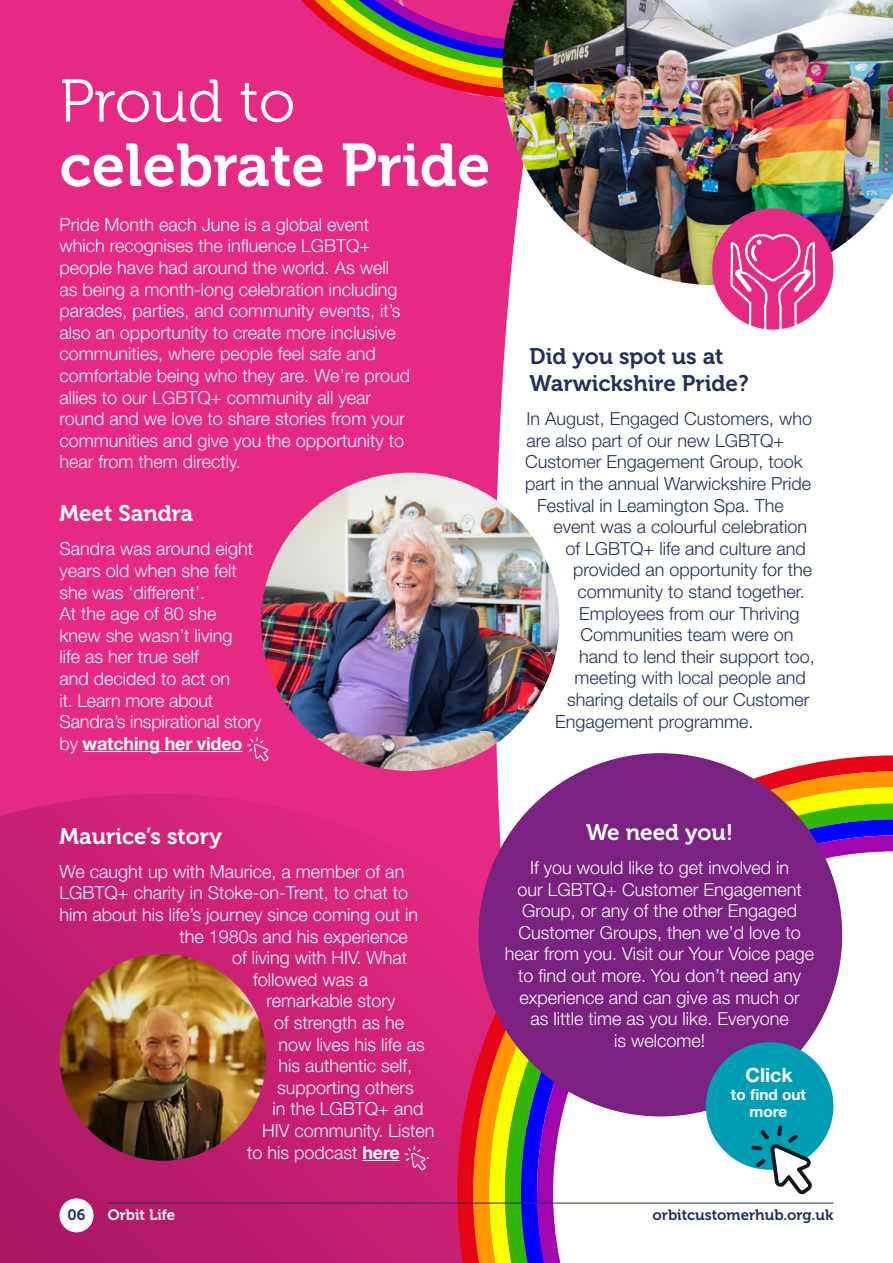
<style>
.page{position:relative;width:893px;height:1263px;background:#fff}
.page>*{position:absolute;margin:0;border:0;box-sizing:border-box;transform-origin:0 0}
.t1{font:60px "Museo 700";color:#fff}
.t2{font:60px "Museo 300";color:#fff}
.t3{font:22.5px "Museo 700";color:#fff}
.t4{font:22.5px/27px "Museo 700";color:#222f5d}
.t5{font:700 19.65px "Helvetica Neue LT Pro";color:#fff}
.t6{font:300 18px/21.6px "Helvetica Neue LT Pro";color:#fff}
.t7{font:300 18px "Helvetica Neue LT Pro";color:#222f5d}
.t8{font:700 15.3px/17.5px "Helvetica Neue LT Pro";color:#fff;text-align:center}
.t9{font:15px "Museo 700";color:#222f5d}
.t10{font:15px "Museo 700";color:#fff}
.s1{font-weight:700}
</style>
<div class="page">
<div style="left:0;top:0;width:558px;height:755px;background:#e62984"></div>
<svg style="left:0;top:738px;width:495px;height:525px;background:#cc2176"></svg>
<svg style="left:218px;top:0;width:284px;height:102px;background:#d03f6c"></svg>
<img style="left:502px;top:0;width:391px;height:285px">
<img style="left:60px;top:954px;width:206px;height:207px;border-radius:103px">
<img style="left:261px;top:473px;width:298px;height:298px;border-radius:149px">
<svg style="left:457px;top:755px;width:436px;height:508px"></svg>
<svg style="left:473px;top:771px;width:420px;height:492px;background:#ee5c53"></svg>
<svg style="left:489px;top:787px;width:404px;height:476px;background:#f7b833"></svg>
<svg style="left:505px;top:803px;width:388px;height:460px;background:#89cd1c"></svg>
<svg style="left:521px;top:819px;width:372px;height:444px;background:#173caf"></svg>
<svg style="left:537px;top:835px;width:356px;height:428px"></svg>
<hr style="left:83px;top:751px;width:159px;height:1px;background:#fff">
<svg style="left:247px;top:737px;width:21px;height:24px"></svg>
<div style="left:712px;top:208px;width:121px;height:122px;background:#e62984;border-radius:50%"></div>
<svg style="left:730px;top:234px;width:85px;height:95px"></svg>
<div style="left:479px;top:753px;width:363px;height:363px;background:#7a2182;border-radius:50%"></div>
<hr style="left:362px;top:1160px;width:38px;height:1px;background:#fff">
<svg style="left:404px;top:1146px;width:22px;height:24px"></svg>
<hr style="left:108px;top:1203px;width:725px;height:1px;background:#222f5d">
<div style="left:60px;top:1198px;width:34px;height:34px;background:#fff;border-radius:50%"></div>
<div style="left:706px;top:1042px;width:127px;height:128px;background:#009eb5;border-radius:50%"></div>
<svg style="left:751px;top:1125px;width:61px;height:69px"></svg>
<h1 class="t2" style="left:60px;top:69px;width:237px">Proud to</h1>
<h1 class="t1" style="left:60px;top:132px;width:432px">celebrate Pride</h1>
<p class="t6" style="left:60px;top:213px;width:352px">Pride Month each June is a global event which recognises the influence LGBTQ+ people have had around the world. As well as being a month-long celebration including parades, parties, and community events, it’s also an opportunity to create more inclusive communities, where people feel safe and comfortable being who they are. We’re proud allies to our LGBTQ+ community all year round and we love to share stories from your communities and give you the opportunity to hear from them directly.</p>
<p class="t3" style="left:60px;top:501px;width:135px">Meet Sandra</p>
<p class="t6" style="left:60px;top:538px;width:203px">Sandra was around eight years old when she felt she was ‘different’.<br>At the age of 80 she knew she wasn’t living<br>life as her true self<br>and decided to act on<br>it. Learn more about<br>Sandra’s inspirational story by <span class="s1">watching her video</span></p>
<p class="t4" style="left:530px;top:343px;width:221px">Did you spot us at<br>Warwickshire Pride?</p>
<p class="t7" style="left:527px;top:408px;width:287px">In August, Engaged Customers, who</p>
<p class="t7" style="left:527px;top:429px;width:259px">are also part of our new LGBTQ+</p>
<p class="t7" style="left:525px;top:451px;width:279px">Customer Engagement Group, took</p>
<p class="t7" style="left:525px;top:473px;width:288px">part in the annual Warwickshire Pride</p>
<p class="t7" style="left:537px;top:494px;width:248px">Festival in Leamington Spa. The</p>
<p class="t7" style="left:554px;top:516px;width:255px">event was a colourful celebration</p>
<p class="t7" style="left:566px;top:537px;width:242px">of LGBTQ+ life and culture and</p>
<p class="t7" style="left:573px;top:559px;width:241px">provided an opportunity for the</p>
<p class="t7" style="left:578px;top:581px;width:229px">community to stand together.</p>
<p class="t7" style="left:579px;top:602px;width:222px">Employees from our Thriving</p>
<p class="t7" style="left:581px;top:624px;width:215px">Communities team were on</p>
<p class="t7" style="left:579px;top:645px;width:237px">hand to lend their support too,</p>
<p class="t7" style="left:575px;top:667px;width:233px">meeting with local people and</p>
<p class="t7" style="left:567px;top:689px;width:244px">sharing details of our Customer</p>
<p class="t7" style="left:555px;top:710px;width:200px">Engagement programme.</p>
<p class="t3" style="left:60px;top:823px;width:164px">Maurice’s story</p>
<p class="t6" style="left:60px;top:860px;width:346px">We caught up with Maurice, a member of an</p>
<p class="t6" style="left:60px;top:882px;width:350px">LGBTQ+ charity in Stoke-on-Trent, to chat to</p>
<p class="t6" style="left:60px;top:903px;width:360px">him about his life’s journey since coming out in</p>
<p class="t6" style="left:180px;top:925px;width:230px">the 1980s and his experience</p>
<p class="t6" style="left:232px;top:947px;width:177px">of living with HIV. What</p>
<p class="t6" style="left:253px;top:968px;width:117px">followed was a</p>
<p class="t6" style="left:267px;top:990px;width:131px">remarkable story</p>
<p class="t6" style="left:274px;top:1011px;width:132px">of strength as he</p>
<p class="t6" style="left:279px;top:1033px;width:148px">now lives his life as</p>
<p class="t6" style="left:279px;top:1055px;width:135px">his authentic self,</p>
<p class="t6" style="left:277px;top:1076px;width:138px">supporting others</p>
<p class="t6" style="left:273px;top:1098px;width:152px">in the LGBTQ+ and</p>
<p class="t6" style="left:262px;top:1119px;width:174px">HIV community. Listen</p>
<p class="t6" style="left:247px;top:1141px;width:154px">to his podcast <span class="s1">here</span></p>
<p class="t6" style="left:426px;top:1141px;width:7px">.</p>
<p class="t3" style="left:586px;top:819px;width:149px">We need you!</p>
<p class="t6" style="left:505px;top:856px;width:311px;text-align:center">If you would like to get involved in<br>our LGBTQ+ Customer Engagement<br>Group, or any of the other Engaged<br>Customer Groups, then we’d love to hear from you. Visit our Your Voice page to find out more. You don’t need any experience and can give as much or<br>as little time as you like. Everyone<br>is welcome!</p>
<p class="t5" style="left:745px;top:1063px;width:49px">Click</p>
<p class="t8" style="left:731px;top:1085px;width:76px">to find out more</p>
<p class="t9" style="left:68px;top:1207px;width:19px">06</p>
<p class="t9" style="left:653px;top:1207px;width:182px">orbitcustomerhub.org.uk</p>
<p class="t10" style="left:108px;top:1207px;width:69px">Orbit Life</p>
</div>
